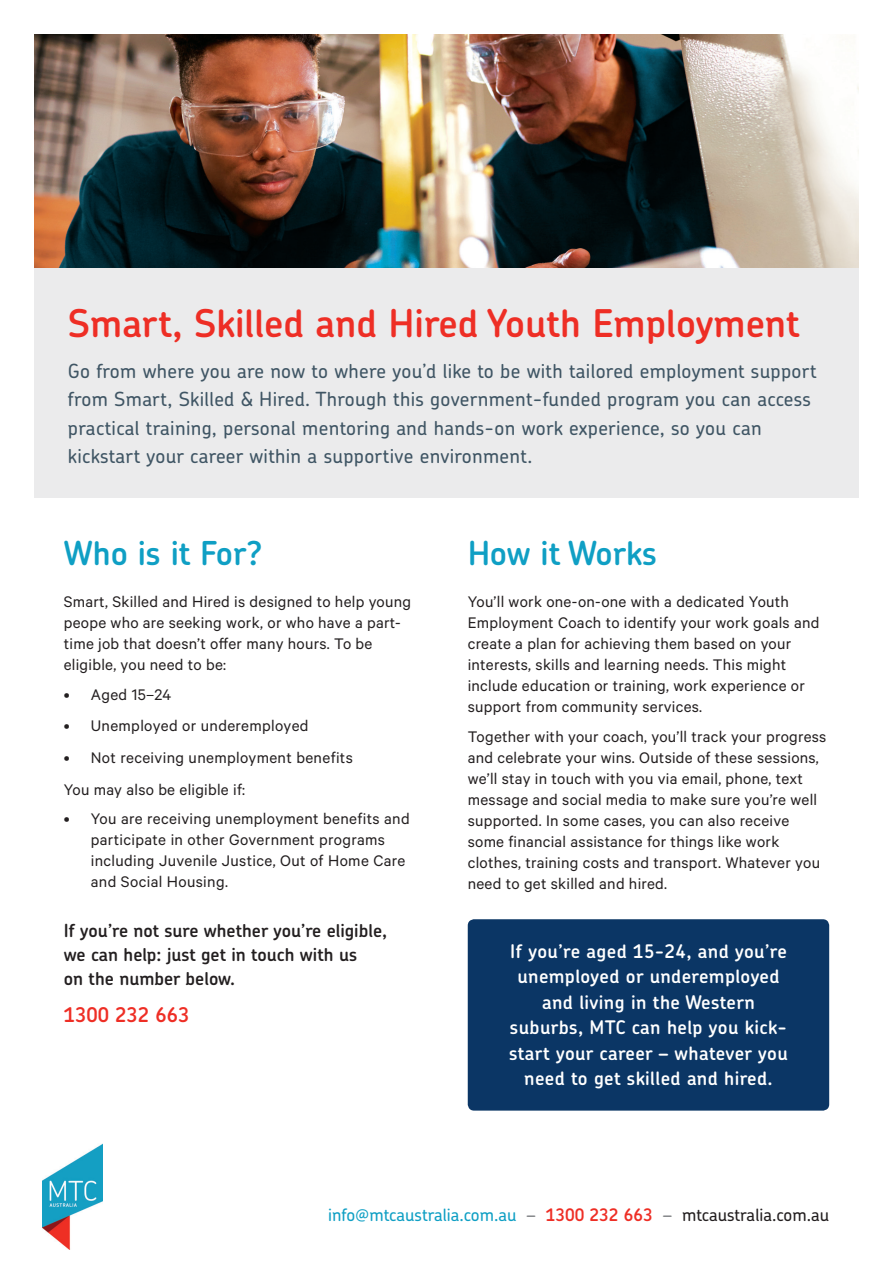
<style>
.page{position:relative;width:893px;height:1263px;background:#fff}
.page>*{position:absolute;margin:0;border:0;box-sizing:border-box;transform-origin:0 0}
.Heading{font:600 38.25px "Chevin Std";color:#ee2e25}
.Subheading_Blue{font:600 33px "Chevin Std";color:#0f9fc4}
.Phone_No__Red{font:600 20.25px "Chevin Std";color:#ee2e25}
.Intro_Grey{font:500 19.5px/28.5px "Chevin Std";letter-spacing:.015em;color:#3f5564}
.Bold_Boxed_Text_Whit{font:600 18.75px/25.5px "Chevin Std";letter-spacing:.02em;color:#fff;text-align:center}
.Bold_Text{font:600 18px/24px "Chevin Std";color:#231f20}
.Body_Text{font:17.25px/21px "Calibre";letter-spacing:.015em;color:#231f20}
.Footer_Text{font:500 17.25px "Chevin Std";color:#0f9fc4}
.s1{color:#808285}
.s2{font-weight:600;color:#ee2e25}
.s3{color:#231f20}
</style>
<div class="page">
<div style="left:34px;top:268px;width:825px;height:229px;background:#ebebec"></div>
<img style="left:34px;top:34px;width:825px;height:234px">
<div style="left:468px;top:919px;width:361px;height:191px;background:#0b3665;border-radius:6px"></div>
<img style="left:43px;top:1144px;width:60px;height:105px">
<p class="Heading" style="left:68px;top:297px;width:734px">Smart, Skilled and Hired Youth Employment</p>
<p class="Intro_Grey" style="left:68px;top:356px;width:750px">Go from where you are now to where you’d like to be with tailored employment support from Smart, Skilled &amp; Hired. Through this government-funded program you can access practical training, personal mentoring and hands-on work experience, so you can kickstart your career within a supportive environment.</p>
<p class="Subheading_Blue" style="left:64px;top:531px;width:200px">Who is it For?</p>
<p class="Body_Text" style="left:64px;top:591px;width:349px">Smart, Skilled and Hired is designed to help young peope who are seeking work, or who have a part&shy;time job that doesn’t offer many hours. To be eligible, you need to be:</p>
<p class="Body_Text" style="left:64px;top:683px;width:109px">• Aged 15–24</p>
<p class="Body_Text" style="left:64px;top:715px;width:246px">• Unemployed or underemployed</p>
<p class="Body_Text" style="left:64px;top:746px;width:291px">• Not receiving unemployment benefits</p>
<p class="Body_Text" style="left:64px;top:778px;width:183px">You may also be eligible if:</p>
<p class="Body_Text" style="left:91px;top:807px;width:320px;text-indent:-27px">• You are receiving unemployment benefits and participate in other Government programs including Juvenile Justice, Out of Home Care and Social Housing.</p>
<p class="Bold_Text" style="left:64px;top:918px;width:325px">If you’re not sure whether you’re eligible, we can help: just get in touch with us<br>on the number below.</p>
<p class="Phone_No__Red" style="left:64px;top:1001px;width:127px">1300 232 663</p>
<p class="Subheading_Blue" style="left:468px;top:531px;width:191px">How it Works</p>
<p class="Body_Text" style="left:468px;top:591px;width:353px">You’ll work one-on-one with a dedicated Youth Employment Coach to identify your work goals and create a plan for achieving them based on your interests, skills and learning needs. This might include education or training, work experience or support from community services.</p>
<p class="Body_Text" style="left:468px;top:725px;width:360px">Together with your coach, you’ll track your progress and celebrate your wins. Outside of these sessions, we’ll stay in touch with you via email, phone, text message and social media to make sure you’re well supported. In some cases, you can also receive some financial assistance for things like work clothes, training costs and transport. Whatever you need to get skilled and hired.</p>
<p class="Bold_Boxed_Text_Whit" style="left:509px;top:938px;width:280px">If you’re aged 15-24, and you’re unemployed or underemployed and living in the Western suburbs, MTC can help you kick&shy;start your career – whatever you need to get skilled and hired.</p>
<p class="Footer_Text" style="left:328px;top:1203px;width:503px">info@mtcaustralia.com.au <span class="s1">–</span> <span class="s2">1300 232 663</span> <span class="s1">–</span> <span class="s3">mtcaustralia.com.au</span></p>
</div>
